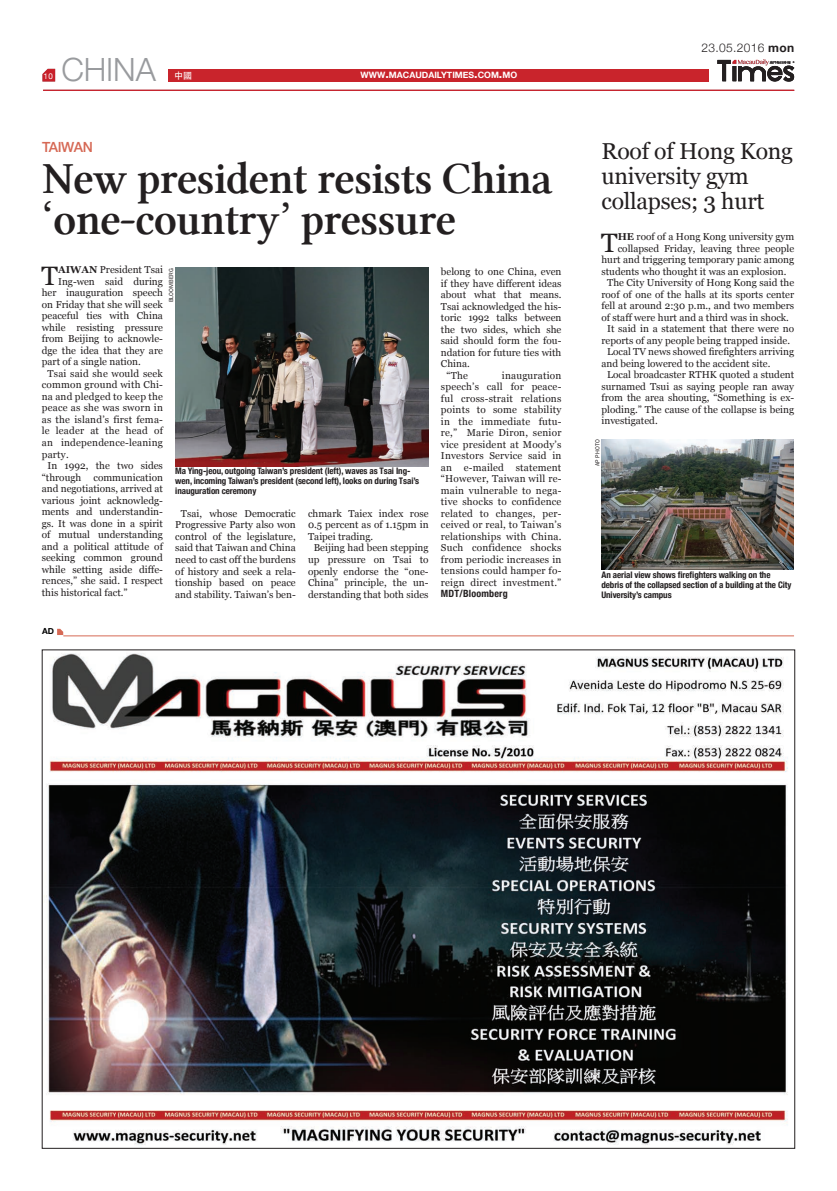
<style>
.page{position:relative;width:837px;height:1191px;background:#fff}
.page>*{position:absolute;margin:0;border:0;box-sizing:border-box;transform-origin:0 0}
.t1{font:45px/41px "Lin Libertine Z";letter-spacing:-.02em;color:#231f20}
.t2{font:300 32px "Helvetica Neue";letter-spacing:-.005em;color:#999b9e}
.t3{font:26.6px "Georgia";color:#231f20}
.t4{font:23px/25px "Georgia";letter-spacing:-.01em;color:#231f20}
.t5{font:500 14px "Helvetica Neue";letter-spacing:-.025em;color:#d66955}
.t6{font:300 12px "Helvetica Neue";letter-spacing:.025em;color:#231f20}
.t7{font:10px/11.5px "Georgia";color:#231f20;text-align:center}
.t8{font:10px "Georgia";letter-spacing:.02em;color:#231f20}
.t9{font:700 condensed 10px "Helvetica Neue";letter-spacing:.02em;color:#231f20}
.t10{font:700 condensed 9px/10px "Helvetica Neue";letter-spacing:-.01em;color:#231f20}
.t11{font:9px "Adobe Heiti Std";color:#fff}
.t12{font:700 8.8px "Helvetica Neue";color:#fff}
.t13{font:700 8.4px "Helvetica Neue";color:#000}
.t14{font:8px "Helvetica Neue";color:#fff}
.t15{font:6px "Franklin Gothic";letter-spacing:.025em;color:#231f20}
.s1{font-size:12.5px}
.s2{font-weight:700}
</style>
<div class="page">
<svg style="left:57px;top:629px;width:6px;height:6px"></svg>
<hr style="left:63px;top:635px;width:730px;height:1px;background:#d66955">
<div style="left:168px;top:69px;width:540px;height:12px;background:#c9242c"></div>
<svg style="left:42px;top:69px;width:13px;height:13px"></svg>
<svg style="left:717px;top:59px;width:77px;height:23px"></svg>
<hr style="left:43px;top:90px;width:751px;height:1px;background:#c8202a">
<img style="left:44px;top:653px;width:744px;height:492px">
<img style="left:175px;top:268px;width:253px;height:198px">
<img style="left:601px;top:439px;width:192px;height:130px">
<p class="t14" style="left:44px;top:71px;width:11px">10</p>
<h2 class="t2" style="left:61px;top:50px;width:96px">CHINA</h2>
<p class="t11" style="left:174px;top:70px;width:19px">中國</p>
<p class="t12" style="left:360px;top:70px;width:158px">WWW<span class="s1">.</span>MACAUDAILYTIMES<span class="s1">.</span>COM<span class="s1">.</span>MO</p>
<h3 class="t5" style="left:42px;top:139px;width:52px">TAIWAN</h3>
<h1 class="t1" style="left:42px;top:158px;width:512px">New president resists China ‘one-country’ pressure</h1>
<h3 class="t3" style="left:42px;top:260px;width:18px">T</h3>
<p class="t7" style="left:58px;top:264px;width:106px"><span class="s2">AIWAN</span> President Tsai</p>
<p class="t15" style="left:168px;top:302px;width:36px;rotate:-90deg">BLOOMBERG</p>
<p class="t7" style="left:58px;top:276px;width:106px">Ing-wen said during</p>
<p class="t7" style="left:42px;top:287px;width:123px">her inauguration speech</p>
<p class="t7" style="left:42px;top:299px;width:123px">on Friday that she will seek</p>
<p class="t7" style="left:42px;top:310px;width:123px">peaceful ties with China</p>
<p class="t7" style="left:42px;top:322px;width:123px">while resisting pressure</p>
<p class="t7" style="left:42px;top:333px;width:123px">from Beijing to acknowle-</p>
<p class="t7" style="left:42px;top:345px;width:123px">dge the idea that they are</p>
<p class="t7" style="left:42px;top:356px;width:100px">part of a single nation.</p>
<p class="t8" style="left:47px;top:368px;width:117px">Tsai said she would seek</p>
<p class="t8" style="left:42px;top:379px;width:123px">common ground with Chi-</p>
<p class="t8" style="left:42px;top:391px;width:123px">na and pledged to keep the</p>
<p class="t8" style="left:42px;top:402px;width:123px">peace as she was sworn in</p>
<p class="t8" style="left:42px;top:414px;width:123px">as the island’s first fema-</p>
<p class="t8" style="left:42px;top:425px;width:123px">le leader at the head of</p>
<p class="t8" style="left:42px;top:437px;width:123px">an independence-leaning</p>
<p class="t7" style="left:42px;top:448px;width:28px">party.</p>
<p class="t7" style="left:47px;top:460px;width:117px">In 1992, the two sides</p>
<p class="t7" style="left:42px;top:471px;width:123px">“through communication</p>
<p class="t7" style="left:42px;top:483px;width:123px">and negotiations, arrived at</p>
<p class="t7" style="left:42px;top:494px;width:123px">various joint acknowledg-</p>
<p class="t7" style="left:42px;top:506px;width:123px">ments and understandin-</p>
<p class="t7" style="left:42px;top:517px;width:123px">gs. It was done in a spirit</p>
<p class="t7" style="left:42px;top:529px;width:123px">of mutual understanding</p>
<p class="t7" style="left:42px;top:540px;width:123px">and a political attitude of</p>
<p class="t7" style="left:42px;top:552px;width:123px">seeking common ground</p>
<p class="t7" style="left:42px;top:563px;width:123px">while setting aside diffe-</p>
<p class="t7" style="left:42px;top:575px;width:123px">rences,” she said. I respect</p>
<p class="t7" style="left:42px;top:586px;width:87px">this historical fact.”</p>
<p class="t10" style="left:175px;top:465px;width:245px">Ma Ying-jeou, outgoing Taiwan’s president (left), waves as Tsai Ing&shy;wen, incoming Taiwan’s president (second left), looks on during Tsai’s inauguration ceremony</p>
<p class="t7" style="left:175px;top:508px;width:122px">Tsai, whose Democratic<br>Progressive Party also won control of the legislature, said that Taiwan and China need to cast off the burdens of history and seek a rela&shy;tionship based on peace and stability. Taiwan’s ben-</p>
<p class="t7" style="left:308px;top:508px;width:122px">chmark Taiex index rose</p>
<p class="t7" style="left:308px;top:519px;width:122px">0.5 percent as of 1.15pm in</p>
<p class="t7" style="left:308px;top:531px;width:66px">Taipei trading.</p>
<p class="t7" style="left:313px;top:542px;width:116px">Beijing had been stepping</p>
<p class="t7" style="left:308px;top:554px;width:122px">up pressure on Tsai to</p>
<p class="t7" style="left:308px;top:565px;width:122px">openly endorse the “one-</p>
<p class="t7" style="left:308px;top:577px;width:122px">China” principle, the un-</p>
<p class="t7" style="left:308px;top:588px;width:122px">derstanding that both sides</p>
<p class="t13" style="left:42px;top:626px;width:13px">AD</p>
<p class="t7" style="left:441px;top:266px;width:122px">belong to one China, even</p>
<p class="t7" style="left:441px;top:277px;width:122px">if they have different ideas</p>
<p class="t7" style="left:441px;top:289px;width:122px">about what that means.</p>
<p class="t7" style="left:441px;top:300px;width:122px">Tsai acknowledged the his-</p>
<p class="t7" style="left:441px;top:312px;width:122px">toric 1992 talks between</p>
<p class="t7" style="left:441px;top:323px;width:122px">the two sides, which she</p>
<p class="t7" style="left:441px;top:335px;width:122px">said should form the fou-</p>
<p class="t7" style="left:441px;top:346px;width:122px">ndation for future ties with</p>
<p class="t7" style="left:441px;top:358px;width:30px">China.</p>
<p class="t7" style="left:446px;top:369px;width:23px">“The</p>
<p class="t7" style="left:441px;top:369px;width:122px;text-align:justify;text-indent:61px">inauguration speech’s call for peace&shy;ful cross-strait relations points to some stability in the immediate futu&shy;re,” Marie Diron, senior vice president at Moody’s Investors Service said in an e-mailed statement “However, Taiwan will re&shy;main vulnerable to nega&shy;tive shocks to confidence related to changes, per&shy;ceived or real, to Taiwan’s relationships with China.<br>Such confidence shocks from periodic increases in tensions could hamper fo&shy;reign direct investment.”</p>
<p class="t9" style="left:441px;top:588px;width:68px">MDT/Bloomberg</p>
<p class="t6" style="left:701px;top:40px;width:94px">23.05.2016 <span class="s2">mon</span></p>
<h3 class="t4" style="left:601px;top:139px;width:193px">Roof of Hong Kong university gym collapses; 3 hurt</h3>
<h3 class="t3" style="left:601px;top:227px;width:18px">T</h3>
<p class="t7" style="left:617px;top:231px;width:178px"><span class="s2">HE</span> roof of a Hong Kong university gym</p>
<p class="t7" style="left:617px;top:242px;width:178px">collapsed Friday, leaving three people</p>
<p class="t7" style="left:601px;top:254px;width:194px">hurt and triggering temporary panic among</p>
<p class="t7" style="left:601px;top:265px;width:186px">students who thought it was an explosion.</p>
<p class="t7" style="left:607px;top:277px;width:188px">The City University of Hong Kong said the</p>
<p class="t7" style="left:601px;top:288px;width:194px">roof of one of the halls at its sports center</p>
<p class="t7" style="left:601px;top:300px;width:194px">fell at around 2:30 p.m., and two members</p>
<p class="t7" style="left:601px;top:311px;width:189px">of staff were hurt and a third was in shock.</p>
<p class="t7" style="left:607px;top:323px;width:188px">It said in a statement that there were no</p>
<p class="t7" style="left:601px;top:334px;width:190px">reports of any people being trapped inside.</p>
<p class="t7" style="left:607px;top:346px;width:188px">Local TV news showed firefighters arriving</p>
<p class="t7" style="left:601px;top:357px;width:170px">and being lowered to the accident site.</p>
<p class="t7" style="left:607px;top:369px;width:188px">Local broadcaster RTHK quoted a student</p>
<p class="t7" style="left:601px;top:380px;width:194px">surnamed Tsui as saying people ran away</p>
<p class="t7" style="left:601px;top:392px;width:194px">from the area shouting, “Something is ex-</p>
<p class="t7" style="left:601px;top:403px;width:194px">ploding.” The cause of the collapse is being</p>
<p class="t7" style="left:601px;top:415px;width:58px">investigated.</p>
<p class="t15" style="left:593px;top:466px;width:28px;rotate:-90deg">AP PHOTO</p>
<p class="t10" style="left:601px;top:569px;width:191px">An aerial view shows firefighters walking on the debris of the collapsed section of a building at the City<br>University’s campus</p>
</div>
